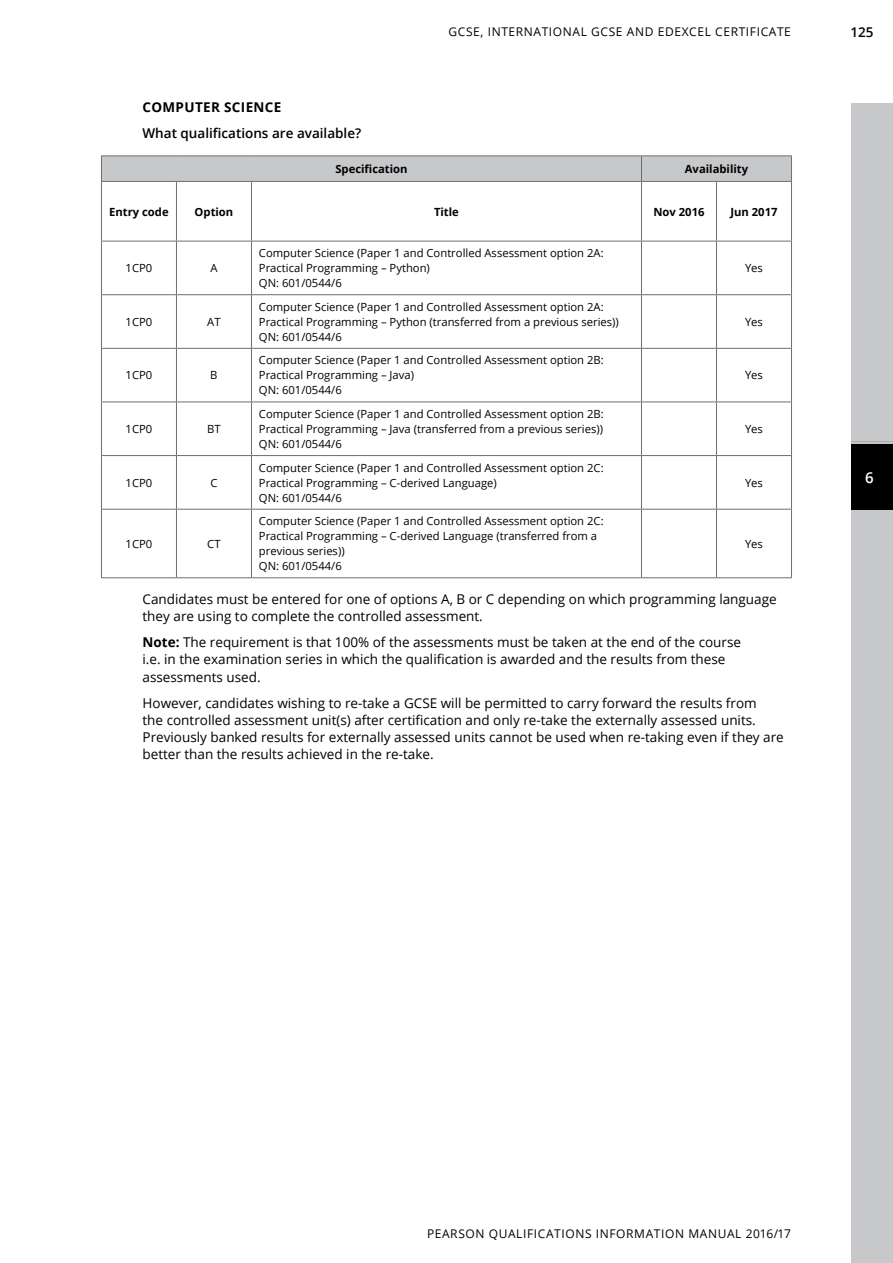
<style>
.page{position:relative;width:893px;height:1263px;background:#fff}
.page>*{position:absolute;margin:0;border:0;box-sizing:border-box;transform-origin:0 0}
.t1{font:600 15px "Open Sans";color:#fff}
.t2{font:13.5px/17.2px "Open Sans";color:#000}
.t3{font:600 13.5px "Open Sans";color:#000}
.t4{font:700 13.5px "Open Sans";letter-spacing:.025em;color:#000}
.t5{font:12px "Open Sans";letter-spacing:.05em;color:#000}
.t6{font:11.25px/15px "Open Sans";color:#000}
.t7{font:700 11.25px "Open Sans";color:#000}
.s1{font-weight:700}
</style>
<div class="page">
<div style="left:850px;top:102px;width:43px;height:1161px;background:#c7c8ca"></div>
<div style="left:850px;top:444px;width:43px;height:66px;background:#000"></div>
<hr style="left:101px;top:181px;width:75px;height:1px;background:#6d6e71">
<hr style="left:176px;top:181px;width:75px;height:1px;background:#6d6e71">
<hr style="left:176px;top:182px;width:1px;height:59px;background:#6d6e71">
<hr style="left:251px;top:181px;width:390px;height:1px;background:#6d6e71">
<hr style="left:251px;top:182px;width:1px;height:59px;background:#6d6e71">
<hr style="left:641px;top:181px;width:75px;height:1px;background:#6d6e71">
<hr style="left:641px;top:182px;width:1px;height:59px;background:#6d6e71">
<hr style="left:716px;top:181px;width:76px;height:1px;background:#6d6e71">
<hr style="left:716px;top:182px;width:1px;height:59px;background:#6d6e71">
<hr style="left:176px;top:241px;width:1px;height:53px;background:#6d6e71">
<hr style="left:251px;top:241px;width:1px;height:53px;background:#6d6e71">
<hr style="left:641px;top:241px;width:1px;height:53px;background:#6d6e71">
<hr style="left:716px;top:241px;width:76px;height:1px;background:#6d6e71">
<hr style="left:716px;top:241px;width:1px;height:53px;background:#6d6e71">
<hr style="left:791px;top:241px;width:1px;height:53px;background:#6d6e71">
<hr style="left:101px;top:294px;width:75px;height:1px;background:#6d6e71">
<hr style="left:176px;top:294px;width:75px;height:1px;background:#6d6e71">
<hr style="left:176px;top:295px;width:1px;height:53px;background:#6d6e71">
<hr style="left:251px;top:294px;width:390px;height:1px;background:#6d6e71">
<hr style="left:251px;top:295px;width:1px;height:53px;background:#6d6e71">
<hr style="left:641px;top:294px;width:75px;height:1px;background:#6d6e71">
<hr style="left:641px;top:295px;width:1px;height:53px;background:#6d6e71">
<hr style="left:716px;top:294px;width:76px;height:1px;background:#6d6e71">
<hr style="left:716px;top:295px;width:1px;height:53px;background:#6d6e71">
<hr style="left:791px;top:295px;width:1px;height:53px;background:#6d6e71">
<hr style="left:101px;top:348px;width:75px;height:1px;background:#6d6e71">
<hr style="left:176px;top:348px;width:75px;height:1px;background:#6d6e71">
<hr style="left:176px;top:349px;width:1px;height:53px;background:#6d6e71">
<hr style="left:176px;top:402px;width:1px;height:53px;background:#6d6e71">
<hr style="left:176px;top:456px;width:1px;height:53px;background:#6d6e71">
<hr style="left:176px;top:509px;width:1px;height:68px;background:#6d6e71">
<hr style="left:251px;top:348px;width:390px;height:1px;background:#6d6e71">
<hr style="left:251px;top:349px;width:1px;height:53px;background:#6d6e71">
<hr style="left:251px;top:402px;width:1px;height:53px;background:#6d6e71">
<hr style="left:251px;top:456px;width:1px;height:53px;background:#6d6e71">
<hr style="left:251px;top:509px;width:1px;height:68px;background:#6d6e71">
<hr style="left:641px;top:348px;width:75px;height:1px;background:#6d6e71">
<hr style="left:641px;top:349px;width:1px;height:53px;background:#6d6e71">
<hr style="left:641px;top:402px;width:1px;height:53px;background:#6d6e71">
<hr style="left:641px;top:456px;width:1px;height:53px;background:#6d6e71">
<hr style="left:641px;top:509px;width:1px;height:68px;background:#6d6e71">
<hr style="left:716px;top:348px;width:76px;height:1px;background:#6d6e71">
<hr style="left:716px;top:349px;width:1px;height:53px;background:#6d6e71">
<hr style="left:791px;top:349px;width:1px;height:53px;background:#6d6e71">
<hr style="left:716px;top:402px;width:76px;height:1px;background:#6d6e71">
<hr style="left:716px;top:402px;width:1px;height:53px;background:#6d6e71">
<hr style="left:791px;top:402px;width:1px;height:53px;background:#6d6e71">
<hr style="left:716px;top:455px;width:76px;height:1px;background:#6d6e71">
<hr style="left:716px;top:456px;width:1px;height:53px;background:#6d6e71">
<hr style="left:791px;top:456px;width:1px;height:53px;background:#6d6e71">
<hr style="left:716px;top:509px;width:76px;height:1px;background:#6d6e71">
<hr style="left:716px;top:509px;width:1px;height:68px;background:#6d6e71">
<hr style="left:791px;top:509px;width:1px;height:68px;background:#6d6e71">
<hr style="left:716px;top:577px;width:76px;height:1px;background:#6d6e71">
<hr style="left:101px;top:241px;width:75px;height:1px;background:#6d6e71">
<hr style="left:176px;top:241px;width:75px;height:1px;background:#6d6e71">
<hr style="left:251px;top:241px;width:390px;height:1px;background:#6d6e71">
<hr style="left:641px;top:241px;width:75px;height:1px;background:#6d6e71">
<div style="left:101px;top:156px;width:691px;height:25px;background:#c7c8ca"></div>
<hr style="left:176px;top:156px;width:75px;height:1px;background:#6d6e71">
<hr style="left:251px;top:156px;width:390px;height:1px;background:#6d6e71">
<hr style="left:641px;top:156px;width:75px;height:1px;background:#6d6e71">
<hr style="left:716px;top:156px;width:76px;height:1px;background:#6d6e71">
<hr style="left:101px;top:182px;width:1px;height:59px;background:#6d6e71">
<hr style="left:791px;top:182px;width:1px;height:59px;background:#6d6e71">
<hr style="left:101px;top:241px;width:1px;height:53px;background:#6d6e71">
<hr style="left:101px;top:295px;width:1px;height:53px;background:#6d6e71">
<hr style="left:101px;top:349px;width:1px;height:53px;background:#6d6e71">
<hr style="left:101px;top:402px;width:75px;height:1px;background:#6d6e71">
<hr style="left:101px;top:402px;width:1px;height:53px;background:#6d6e71">
<hr style="left:176px;top:402px;width:75px;height:1px;background:#6d6e71">
<hr style="left:251px;top:402px;width:390px;height:1px;background:#6d6e71">
<hr style="left:641px;top:402px;width:75px;height:1px;background:#6d6e71">
<hr style="left:101px;top:455px;width:75px;height:1px;background:#6d6e71">
<hr style="left:101px;top:456px;width:1px;height:53px;background:#6d6e71">
<hr style="left:176px;top:455px;width:75px;height:1px;background:#6d6e71">
<hr style="left:251px;top:455px;width:390px;height:1px;background:#6d6e71">
<hr style="left:641px;top:455px;width:75px;height:1px;background:#6d6e71">
<hr style="left:101px;top:509px;width:75px;height:1px;background:#6d6e71">
<hr style="left:101px;top:509px;width:1px;height:68px;background:#6d6e71">
<hr style="left:176px;top:509px;width:75px;height:1px;background:#6d6e71">
<hr style="left:251px;top:509px;width:390px;height:1px;background:#6d6e71">
<hr style="left:641px;top:509px;width:75px;height:1px;background:#6d6e71">
<hr style="left:101px;top:577px;width:75px;height:1px;background:#6d6e71">
<hr style="left:176px;top:577px;width:75px;height:1px;background:#6d6e71">
<hr style="left:251px;top:577px;width:390px;height:1px;background:#6d6e71">
<hr style="left:641px;top:577px;width:75px;height:1px;background:#6d6e71">
<p class="t5" style="left:448px;top:24px;width:344px">GCSE, INTERNATIONAL GCSE AND EDEXCEL CERTIFICATE</p>
<p class="t3" style="left:850px;top:23px;width:25px">125</p>
<p class="t4" style="left:143px;top:98px;width:140px">COMPUTER SCIENCE</p>
<p class="t3" style="left:143px;top:124px;width:220px">What qualifications are available?</p>
<p class="t7" style="left:335px;top:161px;width:74px">Specification</p>
<p class="t7" style="left:685px;top:161px;width:65px">Availability</p>
<p class="t7" style="left:109px;top:204px;width:61px">Entry code</p>
<p class="t7" style="left:195px;top:204px;width:40px">Option</p>
<p class="t7" style="left:434px;top:204px;width:26px">Title</p>
<p class="t7" style="left:653px;top:204px;width:53px">Nov 2016</p>
<p class="t7" style="left:730px;top:204px;width:49px">Jun 2017</p>
<p class="t6" style="left:126px;top:260px;width:28px">1CP0</p>
<p class="t6" style="left:210px;top:260px;width:9px">A</p>
<p class="t6" style="left:259px;top:245px;width:346px">Computer Science (Paper 1 and Controlled Assessment option 2A:<br>Practical Programming – Python)<br>QN: 601/0544/6</p>
<p class="t6" style="left:745px;top:260px;width:19px">Yes</p>
<p class="t6" style="left:126px;top:314px;width:28px">1CP0</p>
<p class="t6" style="left:207px;top:314px;width:15px">AT</p>
<p class="t6" style="left:259px;top:299px;width:361px">Computer Science (Paper 1 and Controlled Assessment option 2A:<br>Practical Programming – Python (transferred from a previous series))<br>QN: 601/0544/6</p>
<p class="t6" style="left:745px;top:314px;width:19px">Yes</p>
<p class="t6" style="left:126px;top:368px;width:28px">1CP0</p>
<p class="t6" style="left:210px;top:368px;width:9px">B</p>
<p class="t6" style="left:259px;top:353px;width:346px">Computer Science (Paper 1 and Controlled Assessment option 2B:<br>Practical Programming – Java)<br>QN: 601/0544/6</p>
<p class="t6" style="left:745px;top:368px;width:19px">Yes</p>
<p class="t6" style="left:126px;top:421px;width:28px">1CP0</p>
<p class="t6" style="left:207px;top:421px;width:15px">BT</p>
<p class="t6" style="left:259px;top:406px;width:346px;text-align:justify">Computer Science (Paper 1 and Controlled Assessment option 2B:<br>Practical Programming – Java (transferred from a previous series))<br>QN: 601/0544/6</p>
<p class="t6" style="left:745px;top:421px;width:19px">Yes</p>
<p class="t6" style="left:126px;top:475px;width:28px">1CP0</p>
<p class="t6" style="left:210px;top:475px;width:9px">C</p>
<p class="t6" style="left:259px;top:460px;width:346px">Computer Science (Paper 1 and Controlled Assessment option 2C:<br>Practical Programming – C-derived Language)<br>QN: 601/0544/6</p>
<p class="t6" style="left:745px;top:475px;width:19px">Yes</p>
<p class="t6" style="left:126px;top:536px;width:28px">1CP0</p>
<p class="t6" style="left:207px;top:536px;width:15px">CT</p>
<p class="t6" style="left:259px;top:513px;width:346px">Computer Science (Paper 1 and Controlled Assessment option 2C:<br>Practical Programming – C-derived Language (transferred from a previous series))<br>QN: 601/0544/6</p>
<p class="t6" style="left:745px;top:536px;width:19px">Yes</p>
<p class="t2" style="left:143px;top:590px;width:636px">Candidates must be entered for one of options A, B or C depending on which programming language they are using to complete the controlled assessment.</p>
<p class="t2" style="left:143px;top:633px;width:600px"><span class="s1">Note:</span> The requirement is that 100% of the assessments must be taken at the end of the course i.e. in the examination series in which the qualification is awarded and the results from these assessments used.</p>
<p class="t2" style="left:143px;top:694px;width:643px">However, candidates wishing to re-take a GCSE will be permitted to carry forward the results from<br>the controlled assessment unit(s) after certification and only re-take the externally assessed units.<br>Previously banked results for externally assessed units cannot be used when re-taking even if they are better than the results achieved in the re-take.</p>
<h1 class="t1" style="left:865px;top:467px;width:10px">6</h1>
<p class="t5" style="left:427px;top:1225px;width:365px">PEARSON QUALIFICATIONS INFORMATION MANUAL 2016/17</p>
</div>
